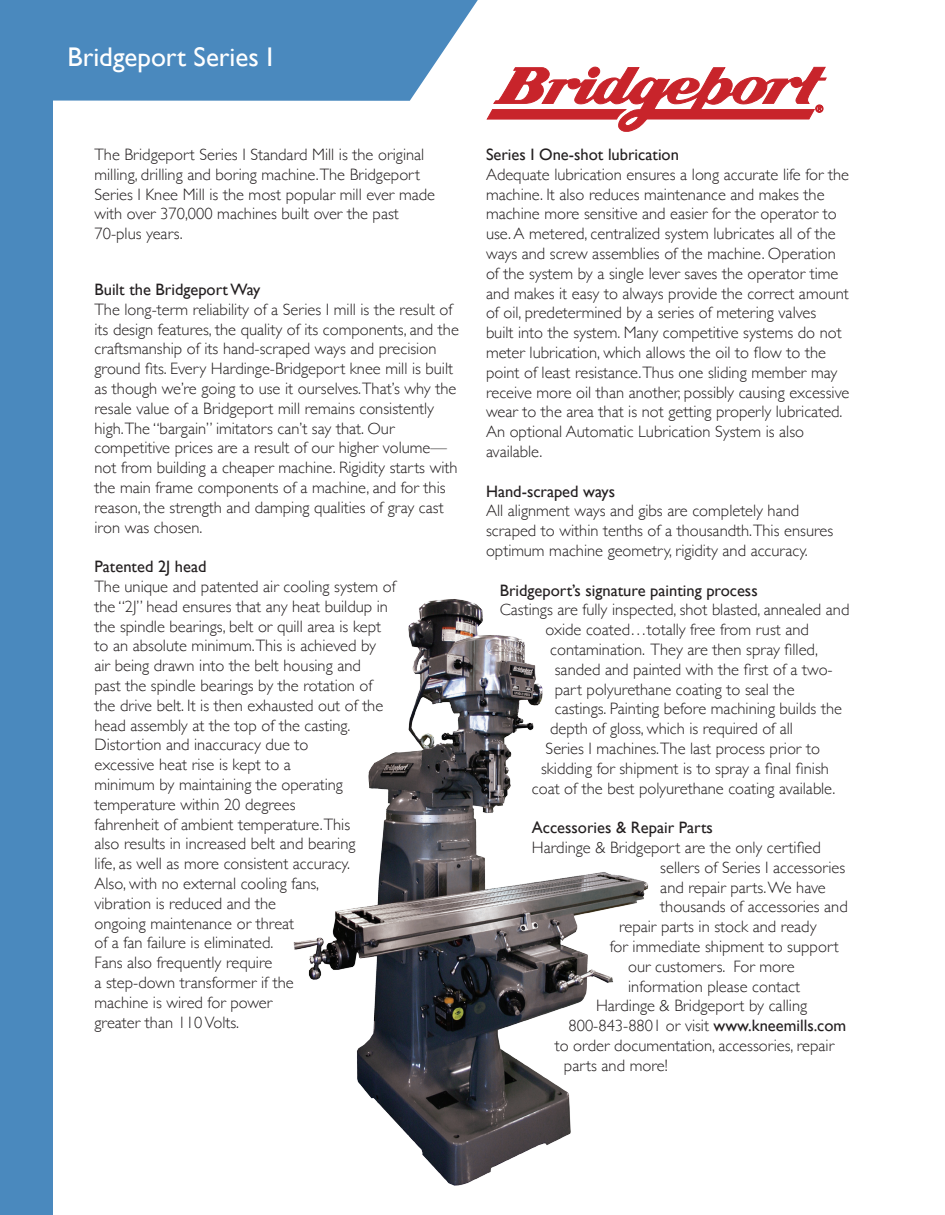
<style>
.page{position:relative;width:945px;height:1215px;background:#fff}
.page>*{position:absolute;margin:0;border:0;box-sizing:border-box;transform-origin:0 0}
.t1{font:27px "Gill Sans";color:#fff}
.t2{font:300 16.5px/19.8px "Gill Sans";color:#231f20}
.t3{font:16.5px "Gill Sans";color:#231f20}
.s1{font-weight:400}
</style>
<div class="page">
<svg style="left:0;top:0;width:478px;height:101px;fill:#4a89be"></svg>
<div style="left:0;top:30px;width:53px;height:1185px;background:#4a89be"></div>
<svg style="left:487px;top:67px;width:339px;height:65px"></svg>
<img style="left:293px;top:599px;width:356px;height:587px">
<p class="t1" style="left:68px;top:41px;width:207px">Bridgeport Series I</p>
<p class="t2" style="left:94px;top:144px;width:342px">The Bridgeport Series I Standard Mill is the original milling, drilling and boring machine.The Bridgeport Series I Knee Mill is the most popular mill ever made with over 370,000 machines built over the past</p>
<p class="t2" style="left:94px;top:223px;width:90px">70-plus years.</p>
<p class="t3" style="left:94px;top:280px;width:167px">Built the Bridgeport Way</p>
<p class="t2" style="left:94px;top:299px;width:366px">The long-term reliability of a Series I mill is the result of its design features, the quality of its components, and the craftsmanship of its hand-scraped ways and precision ground fits. Every Hardinge-Bridgeport knee mill is built as though we’re going to use it ourselves.That’s why the resale value of a Bridgeport mill remains consistently high.The “bargain” imitators can’t say that. Our competitive prices are a result of our higher volume— not from building a cheaper machine. Rigidity starts with the main frame components of a machine, and for this reason, the strength and damping qualities of gray cast iron was chosen.</p>
<p class="t3" style="left:94px;top:557px;width:114px">Patented 2J head</p>
<p class="t2" style="left:94px;top:576px;width:303px">The unique and patented air cooling system of</p>
<p class="t2" style="left:94px;top:596px;width:295px">the “2J” head ensures that any heat buildup in</p>
<p class="t2" style="left:94px;top:615px;width:288px">the spindle bearings, belt or quill area is kept</p>
<p class="t2" style="left:94px;top:635px;width:283px">to an absolute minimum.This is achieved by</p>
<p class="t2" style="left:94px;top:655px;width:268px">air being drawn into the belt housing and</p>
<p class="t2" style="left:94px;top:675px;width:280px">past the spindle bearings by the rotation of</p>
<p class="t2" style="left:94px;top:695px;width:290px">the drive belt. It is then exhausted out of the</p>
<p class="t2" style="left:94px;top:714px;width:258px">head assembly at the top of the casting.</p>
<p class="t2" style="left:94px;top:734px;width:216px">Distortion and inaccuracy due to</p>
<p class="t2" style="left:94px;top:754px;width:198px">excessive heat rise is kept to a</p>
<p class="t2" style="left:94px;top:774px;width:250px">minimum by maintaining the operating</p>
<p class="t2" style="left:94px;top:794px;width:203px">temperature within 20 degrees</p>
<p class="t2" style="left:94px;top:813px;width:257px">fahrenheit of ambient temperature.This</p>
<p class="t2" style="left:94px;top:833px;width:262px">also results in increased belt and bearing</p>
<p class="t2" style="left:94px;top:853px;width:257px">life, as well as more consistent accuracy.</p>
<p class="t2" style="left:94px;top:873px;width:226px">Also, with no external cooling fans,</p>
<p class="t2" style="left:94px;top:893px;width:183px">vibration is reduced and the</p>
<p class="t2" style="left:94px;top:912px;width:201px">ongoing maintenance or threat</p>
<p class="t2" style="left:94px;top:932px;width:180px">of a fan failure is eliminated.</p>
<p class="t2" style="left:94px;top:952px;width:179px">Fans also frequently require</p>
<p class="t2" style="left:94px;top:972px;width:201px">a step-down transformer if the</p>
<p class="t2" style="left:94px;top:992px;width:179px">machine is wired for power</p>
<p class="t2" style="left:94px;top:1011px;width:146px">greater than 110 Volts.</p>
<p class="t3" style="left:486px;top:145px;width:195px">Series I One-shot lubrication</p>
<p class="t2" style="left:486px;top:164px;width:365px">Adequate lubrication ensures a long accurate life for the machine. It also reduces maintenance and makes the machine more sensitive and easier for the operator to use. A metered, centralized system lubricates all of the ways and screw assemblies of the machine. Operation of the system by a single lever saves the operator time and makes it easy to always provide the correct amount of oil, predetermined by a series of metering valves<br>built into the system. Many competitive systems do not meter lubrication, which allows the oil to flow to the point of least resistance.Thus one sliding member may receive more oil than another, possibly causing excessive</p>
<p class="t2" style="left:486px;top:401px;width:358px">wear to the area that is not getting properly lubricated.<br>An optional Automatic Lubrication System is also available.</p>
<p class="t3" style="left:486px;top:481px;width:131px">Hand-scraped ways</p>
<p class="t2" style="left:486px;top:500px;width:349px">All alignment ways and gibs are completely hand scraped to within tenths of a thousandth.This ensures</p>
<p class="t2" style="left:486px;top:540px;width:323px">optimum machine geometry, rigidity and accuracy.</p>
<p class="t3" style="left:500px;top:580px;width:259px">Bridgeport’s signature painting process</p>
<p class="t2" style="left:500px;top:599px;width:351px">Castings are fully inspected, shot blasted, annealed and</p>
<p class="t2" style="left:546px;top:619px;width:265px">oxide coated…totally free from rust and</p>
<p class="t2" style="left:550px;top:639px;width:269px">contamination. They are then spray filled,</p>
<p class="t2" style="left:555px;top:659px;width:279px">sanded and painted with the first of a two-</p>
<p class="t2" style="left:555px;top:678px;width:241px">part polyurethane coating to seal the</p>
<p class="t2" style="left:555px;top:698px;width:289px">castings. Painting before machining builds the</p>
<p class="t2" style="left:550px;top:718px;width:244px">depth of gloss, which is required of all</p>
<p class="t2" style="left:546px;top:738px;width:276px">Series I machines.The last process prior to</p>
<p class="t2" style="left:541px;top:758px;width:289px">skidding for shipment is to spray a final finish</p>
<p class="t2" style="left:532px;top:777px;width:305px">coat of the best polyurethane coating available.</p>
<p class="t3" style="left:532px;top:818px;width:183px">Accessories &amp; Repair Parts</p>
<p class="t2" style="left:532px;top:837px;width:291px">Hardinge &amp; Bridgeport are the only certified</p>
<p class="t2" style="left:660px;top:857px;width:186px">sellers of Series I accessories</p>
<p class="t2" style="left:660px;top:876px;width:167px">and repair parts. We have</p>
<p class="t2" style="left:660px;top:896px;width:189px">thousands of accessories and</p>
<p class="t2" style="left:619px;top:916px;width:199px">repair parts in stock and ready</p>
<p class="t2" style="left:610px;top:936px;width:230px">for immediate shipment to support</p>
<p class="t2" style="left:628px;top:956px;width:168px">our customers. For more</p>
<p class="t2" style="left:628px;top:975px;width:173px">information please contact</p>
<p class="t2" style="left:596px;top:995px;width:213px">Hardinge &amp; Bridgeport by calling</p>
<p class="t2" style="left:569px;top:1015px;width:279px">800-843-8801 or visit <span class="s1">www.kneemills.com</span></p>
<p class="t2" style="left:555px;top:1035px;width:281px">to order documentation, accessories, repair</p>
<p class="t2" style="left:564px;top:1055px;width:105px">parts and more!</p>
</div>
